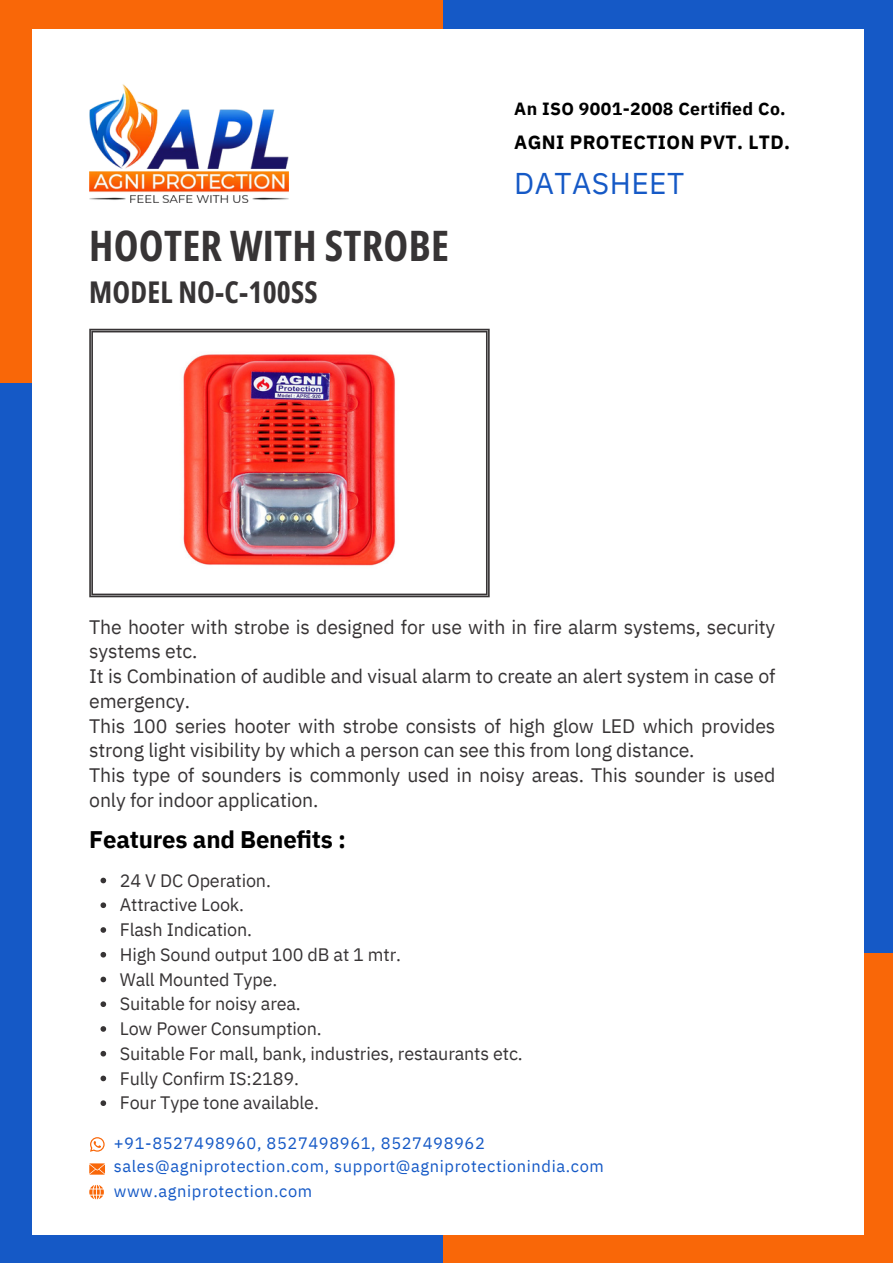
<style>
.page{position:relative;width:893px;height:1264px;background:#fff}
.page>*{position:absolute;margin:0;border:0;box-sizing:border-box;transform-origin:0 0}
.t1{font:700 42px "Open Sans Condensed";letter-spacing:.005em;color:#373435}
.t2{font:700 30px "Open Sans Condensed";letter-spacing:.005em;color:#373435}
.t3{font:30px "IBM Plex Sans";letter-spacing:.015em;color:#1559c6}
.t4{font:700 24px "IBM Plex Sans";letter-spacing:-.01em;color:#000}
.t5{font:19.5px/24.8px "IBM Plex Sans";letter-spacing:-.01em;color:#373435}
.t6{font:700 19.2px "IBM Plex Sans";letter-spacing:.02em;color:#000}
.t7{font:18px "IBM Plex Sans";letter-spacing:-.01em;color:#373435}
.t8{font:700 17.7px "IBM Plex Sans";letter-spacing:.02em;color:#000}
.t9{font:16.5px "IBM Plex Sans";letter-spacing:.035em;color:#1559c6}
</style>
<div class="page">
<svg style="left:89px;top:329px;width:400px;height:268px"></svg>
<img style="left:89px;top:84px;width:199px;height:118px">
<div style="left:0;top:383px;width:31px;height:879px;background:#1559c6"></div>
<div style="left:864px;top:953px;width:28px;height:309px;background:#f96708"></div>
<div style="left:0;top:0;width:31px;height:383px;background:#f96708"></div>
<div style="left:864px;top:0;width:28px;height:953px;background:#1559c6"></div>
<div style="left:443px;top:0;width:449px;height:29px;background:#1559c6"></div>
<div style="left:443px;top:1234px;width:449px;height:28px;background:#f96708"></div>
<div style="left:0;top:0;width:443px;height:29px;background:#f96708"></div>
<div style="left:0;top:1234px;width:443px;height:28px;background:#1559c6"></div>
<svg style="left:90px;top:1137px;width:15px;height:14px"></svg>
<svg style="left:89px;top:1163px;width:16px;height:11px"></svg>
<svg style="left:89px;top:1184px;width:15px;height:15px"></svg>
<img style="left:126px;top:351px;width:327px;height:223px">
<svg style="left:100px;top:877px;width:6px;height:6px"></svg>
<svg style="left:100px;top:902px;width:6px;height:6px"></svg>
<svg style="left:100px;top:927px;width:6px;height:5px"></svg>
<svg style="left:100px;top:951px;width:6px;height:6px"></svg>
<svg style="left:100px;top:976px;width:6px;height:6px"></svg>
<svg style="left:100px;top:1001px;width:6px;height:6px"></svg>
<svg style="left:100px;top:1026px;width:6px;height:5px"></svg>
<svg style="left:100px;top:1050px;width:6px;height:6px"></svg>
<svg style="left:100px;top:1075px;width:6px;height:6px"></svg>
<svg style="left:100px;top:1100px;width:6px;height:5px"></svg>
<p class="t1" style="left:89px;top:216px;width:361px">HOOTER WITH STROBE</p>
<p class="t2" style="left:89px;top:271px;width:230px">MODEL NO-C-100SS</p>
<p class="t8" style="left:514px;top:96px;width:273px">An ISO 9001-2008 Certified Co.</p>
<p class="t6" style="left:514px;top:130px;width:277px">AGNI PROTECTION PVT. LTD.</p>
<p class="t3" style="left:514px;top:163px;width:171px">DATASHEET</p>
<p class="t5" style="left:89px;top:614px;width:687px">The hooter with strobe is designed for use with in fire alarm systems, security systems etc.</p>
<p class="t5" style="left:89px;top:663px;width:687px">It is Combination of audible and visual alarm to create an alert system in case of emergency.</p>
<p class="t5" style="left:89px;top:713px;width:687px">This 100 series hooter with strobe consists of high glow LED which provides strong light visibility by which a person can see this from long distance.</p>
<p class="t5" style="left:89px;top:762px;width:687px">This type of sounders is commonly used in noisy areas. This sounder is used only for indoor application.</p>
<p class="t4" style="left:89px;top:823px;width:258px">Features and Benefits :</p>
<p class="t7" style="left:120px;top:868px;width:152px">24 V DC Operation.</p>
<p class="t7" style="left:120px;top:893px;width:126px">Attractive Look.</p>
<p class="t7" style="left:120px;top:917px;width:134px">Flash Indication.</p>
<p class="t7" style="left:120px;top:942px;width:282px">High Sound output 100 dB at 1 mtr.</p>
<p class="t7" style="left:120px;top:967px;width:159px">Wall Mounted Type.</p>
<p class="t7" style="left:120px;top:991px;width:182px">Suitable for noisy area.</p>
<p class="t7" style="left:120px;top:1016px;width:203px">Low Power Consumption.</p>
<p class="t7" style="left:120px;top:1041px;width:404px">Suitable For mall, bank, industries, restaurants etc.</p>
<p class="t7" style="left:120px;top:1066px;width:181px">Fully Confirm IS:2189.</p>
<p class="t7" style="left:120px;top:1090px;width:200px">Four Type tone available.</p>
<p class="t9" style="left:114px;top:1131px;width:372px">+91-8527498960, 8527498961, 8527498962</p>
<p class="t9" style="left:114px;top:1155px;width:491px">sales@agniprotection.com, support@agniprotectionindia.com</p>
<p class="t9" style="left:114px;top:1179px;width:200px">www.agniprotection.com</p>
</div>
